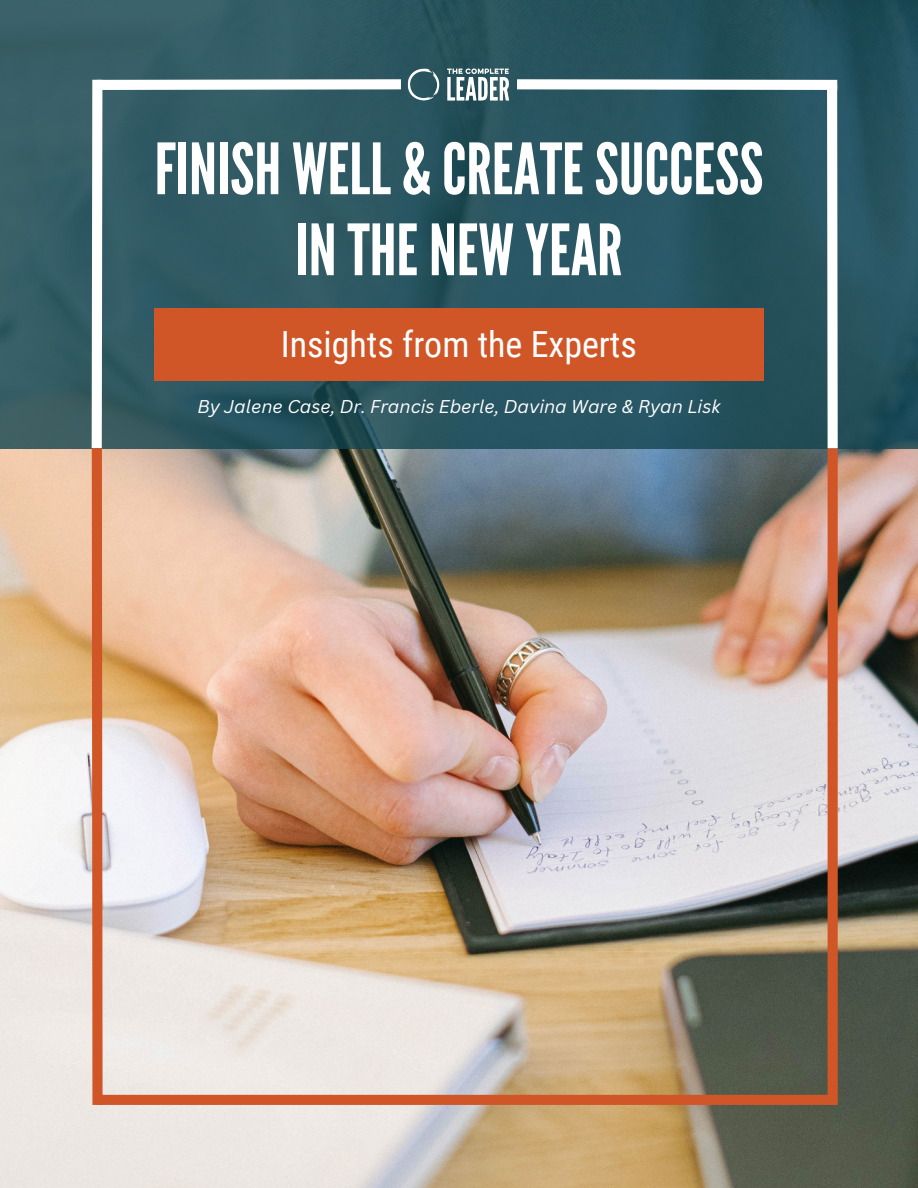
<style>
.page{position:relative;width:918px;height:1188px;background:#fff}
.page>*{position:absolute;margin:0;border:0;box-sizing:border-box;transform-origin:0 0}
.t1{font:70.5px/81px "League Gothic";color:#fff;text-align:center}
.t2{font:700 54.9px "Roboto";color:#fff}
.t3{font:36px "Roboto Condensed";color:#fff}
.t4{font:italic 18px "Canva Sans";color:#fff}
</style>
<div class="page">
<img style="left:0;top:448px;width:918px;height:740px">
<svg style="left:0;top:0;width:918px;height:448px;background:#2c5660"></svg>
<div style="left:97px;top:1095px;width:734px;height:10px;background:#d15627"></div>
<div style="left:154px;top:308px;width:610px;height:73px;background:#d15627"></div>
<img style="left:87px;top:70px;width:324px;height:1045px">
<div style="left:828px;top:448px;width:10px;height:657px;background:#d15627"></div>
<img style="left:401px;top:56px;width:116px;height:57px">
<svg style="left:507px;top:74px;width:340px;height:384px"></svg>
<p class="t1" style="left:155px;top:130px;width:610px">FINISH WELL &amp; CREATESUCCESS<br>INTHENEW YEAR</p>
<p class="t2" style="left:118px;top:131px;width:660px">SOLUTIONS YOU CAN USE</p>
<p class="t3" style="left:281px;top:324px;width:358px">Insights from the Experts</p>
<p class="t4" style="left:197px;top:394px;width:525px">By Jalene Case, Dr. Francis Eberle, Davina Ware &amp; Ryan Lisk</p>
</div>
